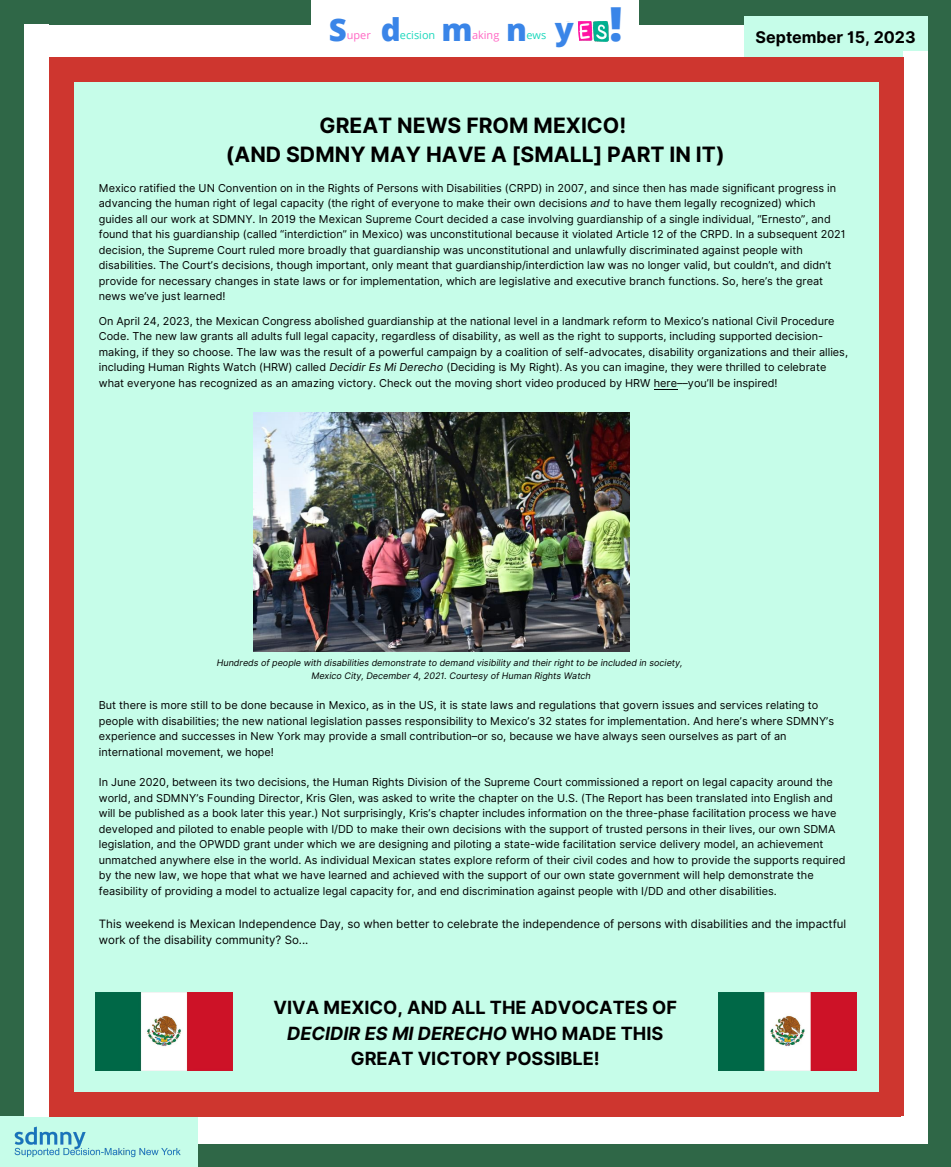
<style>
.page{position:relative;width:951px;height:1167px;background:#fff}
.page>*{position:absolute;margin:0;border:0;box-sizing:border-box;transform-origin:0 0}
.t1{font:800 46.92px "Open Sans";color:#3a85e8}
.t2{font:800 31.2px "Open Sans";color:#3a85e8}
.t3{font:700 21.12px "Inter";color:#000}
.t4{font:700 18.18px/25.4px "Inter";color:#000;text-align:center}
.t5{font:700 16.11px "Inter";color:#000}
.t6{font:11.52px/16.4px "Inter";color:#000}
.t7{font:10.92px/15.5px "Inter";color:#000}
.t8{font:10.92px "Open Sans";color:#1bd8bc}
.t9{font:10.92px "Open Sans";color:#ff66c4}
.t10{font:italic 9px "Inter";color:#000}
.s1{font-style:italic}
.s2{font-family:"Minion Pro"}
</style>
<div class="page">
<div style="left:0;top:1143px;width:950px;height:23px;background:#2f6747"></div>
<div style="left:926px;top:0;width:24px;height:1166px;background:#2f6747"></div>
<div style="left:0;top:0;width:950px;height:24px;background:#2f6747"></div>
<div style="left:0;top:0;width:24px;height:1166px;background:#2f6747"></div>
<div style="left:312px;top:0;width:327px;height:57px;background:#fff"></div>
<img style="left:579px;top:22px;width:29px;height:20px">
<svg style="left:566px;top:21px;width:13px;height:18px"></svg>
<div style="left:743px;top:17px;width:184px;height:40px;background:#c6fde9"></div>
<div style="left:0;top:1116px;width:198px;height:50px;background:#c6fde9"></div>
<img style="left:15px;top:1126px;width:166px;height:32px">
<div style="left:74px;top:82px;width:805px;height:1009px;background:#c6fde9"></div>
<img style="left:254px;top:412px;width:375px;height:239px">
<div style="left:49px;top:69px;width:25px;height:1047px;background:#ce362f"></div>
<div style="left:903px;top:51px;width:24px;height:1092px;background:#fff"></div>
<div style="left:879px;top:75px;width:24px;height:1041px;background:#ce362f"></div>
<div style="left:49px;top:57px;width:854px;height:24px;background:#ce362f"></div>
<div style="left:71px;top:1092px;width:829px;height:24px;background:#ce362f"></div>
<img style="left:95px;top:992px;width:138px;height:78px">
<svg style="left:654px;top:389px;width:23px;height:1px"></svg>
<img style="left:718px;top:992px;width:137px;height:78px">
<p class="t2" style="left:329px;top:7px;width:20px">S</p>
<p class="t9" style="left:347px;top:28px;width:25px">uper</p>
<p class="t2" style="left:381px;top:7px;width:22px">d</p>
<p class="t8" style="left:400px;top:28px;width:37px">ecision</p>
<p class="t2" style="left:441px;top:7px;width:33px">m</p>
<p class="t9" style="left:472px;top:28px;width:29px">aking</p>
<p class="t2" style="left:506px;top:7px;width:22px">n</p>
<p class="t8" style="left:526px;top:28px;width:21px">ews</p>
<p class="t2" style="left:554px;top:7px;width:21px">y</p>
<p class="t1" style="left:609px;top:-9px;width:15px">!</p>
<p class="t3" style="left:319px;top:113px;width:308px">GREAT NEWS FROM MEXICO!</p>
<p class="t3" style="left:226px;top:142px;width:500px">(AND SDMNY MAY HAVE A [SMALL] PART IN IT)</p>
<p class="t5" style="left:755px;top:27px;width:162px">September 15, 2023</p>
<p class="t7" style="left:99px;top:180px;width:748px">Mexico ratified the UN Convention on in the Rights of Persons with Disabilities (CRPD) in 2007, and since then has made significant progress in advancing the human right of legal capacity (the right of everyone to make their own decisions <span class="s1">and</span> to have them legally recognized) which guides all our work at SDMNY. In 2019 the Mexican Supreme Court decided a case involving guardianship of a single individual, “Ernesto”, and found that his guardianship (called “interdiction” in Mexico) was unconstitutional because it violated Article 12 of the CRPD. In a subsequent 2021 decision, the Supreme Court ruled more broadly that guardianship was unconstitutional and unlawfully discriminated against people with disabilities. The Court’s decisions, though important, only meant that guardianship/interdiction law was no longer valid, but couldn’t, and didn’t provide for necessary changes in state laws or for implementation, which are legislative and executive branch functions. So, here’s the great news we’ve just learned!</p>
<p class="t7" style="left:99px;top:313px;width:750px">On April 24, 2023, the Mexican Congress abolished guardianship at the national level in a landmark reform to Mexico’s national Civil Procedure Code. The new law grants all adults full legal capacity, regardless of disability, as well as the right to supports, including supported decision&shy;making, if they so choose. The law was the result of a powerful campaign by a coalition of self-advocates, disability organizations and their allies, including Human Rights Watch (HRW) called <span class="s1">Decidir Es Mi Derecho</span> (Deciding is My Right)<span class="s2">.</span> As you can imagine, they were thrilled to celebrate what everyone has recognized as an amazing victory. Check out the moving short video produced by HRW here––you’ll be inspired!</p>
<p class="t10" style="left:217px;top:657px;width:467px">Hundreds of people with disabilities demonstrate to demand visibility and their right to be included in society,</p>
<p class="t10" style="left:311px;top:670px;width:281px">Mexico City, December 4, 2021. Courtesy of Human Rights Watch</p>
<p class="t7" style="left:99px;top:697px;width:736px">But there is more still to be done because in Mexico, as in the US, it is state laws and regulations that govern issues and services relating to people with disabilities; the new national legislation passes responsibility to Mexico’s 32 states for implementation. And here’s where SDMNY’s experience and successes in New York may provide a small contribution–or so, because we have always seen ourselves as part of an international movement, we hope!</p>
<p class="t7" style="left:99px;top:774px;width:748px">In June 2020, between its two decisions, the Human Rights Division of the Supreme Court commissioned a report on legal capacity around the world, and SDMNY’s Founding Director, Kris Glen, was asked to write the chapter on the U.S. (The Report has been translated into English and will be published as a book later this year.) Not surprisingly, Kris’s chapter includes information on the three-phase facilitation process we have developed and piloted to enable people with I/DD to make their own decisions with the support of trusted persons in their lives, our own SDMA legislation, and the OPWDD grant under which we are designing and piloting a state-wide facilitation service delivery model, an achievement unmatched anywhere else in the world. As individual Mexican states explore reform of their civil codes and how to provide the supports required by the new law, we hope that what we have learned and achieved with the support of our own state government will help demonstrate the feasibility of providing a model to actualize legal capacity for, and end discrimination against people with I/DD and other disabilities.</p>
<p class="t6" style="left:99px;top:915px;width:748px">This weekend is Mexican Independence Day, so when better to celebrate the independence of persons with disabilities and the impactful work of the disability community? So...</p>
<p class="t4" style="left:273px;top:994px;width:405px">VIVA MEXICO, AND ALL THE ADVOCATES OF<br><span class="s1">DECIDIR ES MI DERECHO</span> WHO MADE THIS<br>GREAT VICTORY POSSIBLE!</p>
</div>
